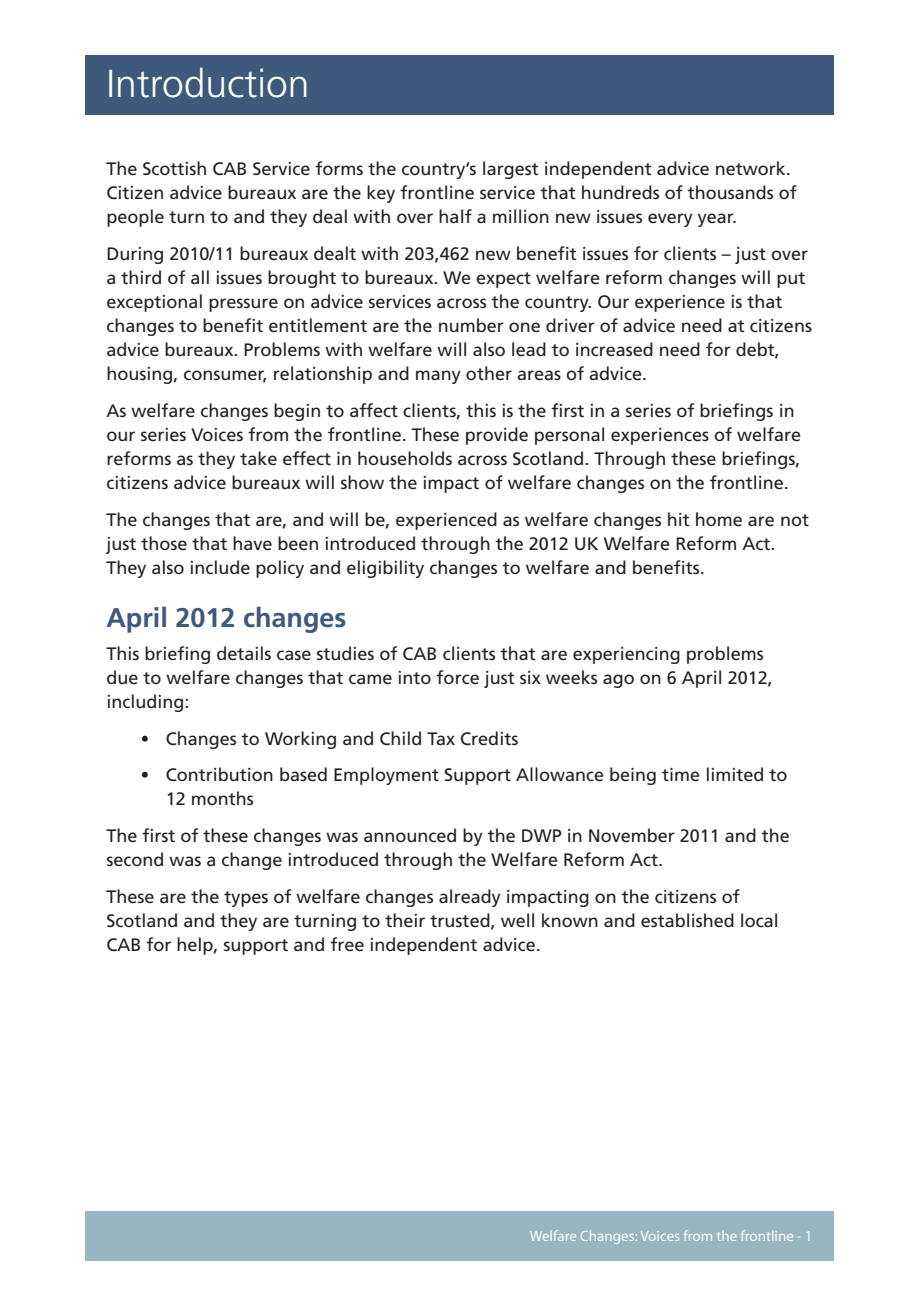
<style>
.page{position:relative;width:919px;height:1289px;background:#fff}
.page>*{position:absolute;margin:0;border:0;box-sizing:border-box;transform-origin:0 0}
.H2_white{font:300 39px "Frutiger LT Std";color:#fff}
.t1{font:700 27px "Frutiger LT Std";color:#3e597c}
.Body{font:18px/24px "Frutiger LT Std";color:#231f20}
.t2{font:15px "Myriad Pro";color:#fff}
.s1{font-family:"Arial";font-weight:900}
</style>
<div class="page">
<div style="left:85px;top:1210px;width:748px;height:50px;background:#9ab5c2"></div>
<div style="left:85px;top:55px;width:748px;height:60px;background:#3e597c"></div>
<p class="H2_white" style="left:106px;top:62px;width:204px">Introduction</p>
<p class="Body" style="left:106px;top:157px;width:692px">The Scottish CAB Service forms the country’s largest independent advice network.<br>Citizen advice bureaux are the key frontline service that hundreds of thousands of people turn to and they deal with over half a million new issues every year.</p>
<p class="Body" style="left:106px;top:242px;width:707px">During 2010/11 bureaux dealt with 203,462 new benefit issues for clients – just over a third of all issues brought to bureaux. We expect welfare reform changes will put exceptional pressure on advice services across the country. Our experience is that changes to benefit entitlement are the number one driver of advice need at citizens advice bureaux. Problems with welfare will also lead to increased need for debt, housing, consumer, relationship and many other areas of advice.</p>
<p class="Body" style="left:106px;top:398px;width:696px">As welfare changes begin to affect clients, this is the first in a series of briefings in our series Voices from the frontline. These provide personal experiences of welfare reforms as they take effect in households across Scotland. Through these briefings, citizens advice bureaux will show the impact of welfare changes on the frontline.</p>
<p class="Body" style="left:106px;top:507px;width:704px">The changes that are, and will be, experienced as welfare changes hit home are not just those that have been introduced through the 2012 UK Welfare Reform Act.<br>They also include policy and eligibility changes to welfare and benefits.</p>
<h3 class="t1" style="left:106px;top:602px;width:242px">April 2012 changes</h3>
<p class="Body" style="left:106px;top:641px;width:668px">This briefing details case studies of CAB clients that are experiencing problems due to welfare changes that came into force just six weeks ago on 6 April 2012, including:</p>
<p class="Body" style="left:140px;top:726px;width:379px"><span class="s1">•</span> Changes to Working and Child Tax Credits</p>
<p class="Body" style="left:166px;top:763px;width:623px;text-indent:-26px"><span class="s1">•</span> Contribution based Employment Support Allowance being time limited to<br>12 months</p>
<p class="Body" style="left:106px;top:824px;width:685px">The first of these changes was announced by the DWP in November 2011 and the second was a change introduced through the Welfare Reform Act.</p>
<p class="Body" style="left:106px;top:884px;width:674px">These are the types of welfare changes already impacting on the citizens of<br>Scotland and they are turning to their trusted, well known and established local<br>CAB for help, support and free independent advice.</p>
<p class="t2" style="left:530px;top:1226px;width:284px">Welfare Changes: Voices from the frontline - 1</p>
</div>
